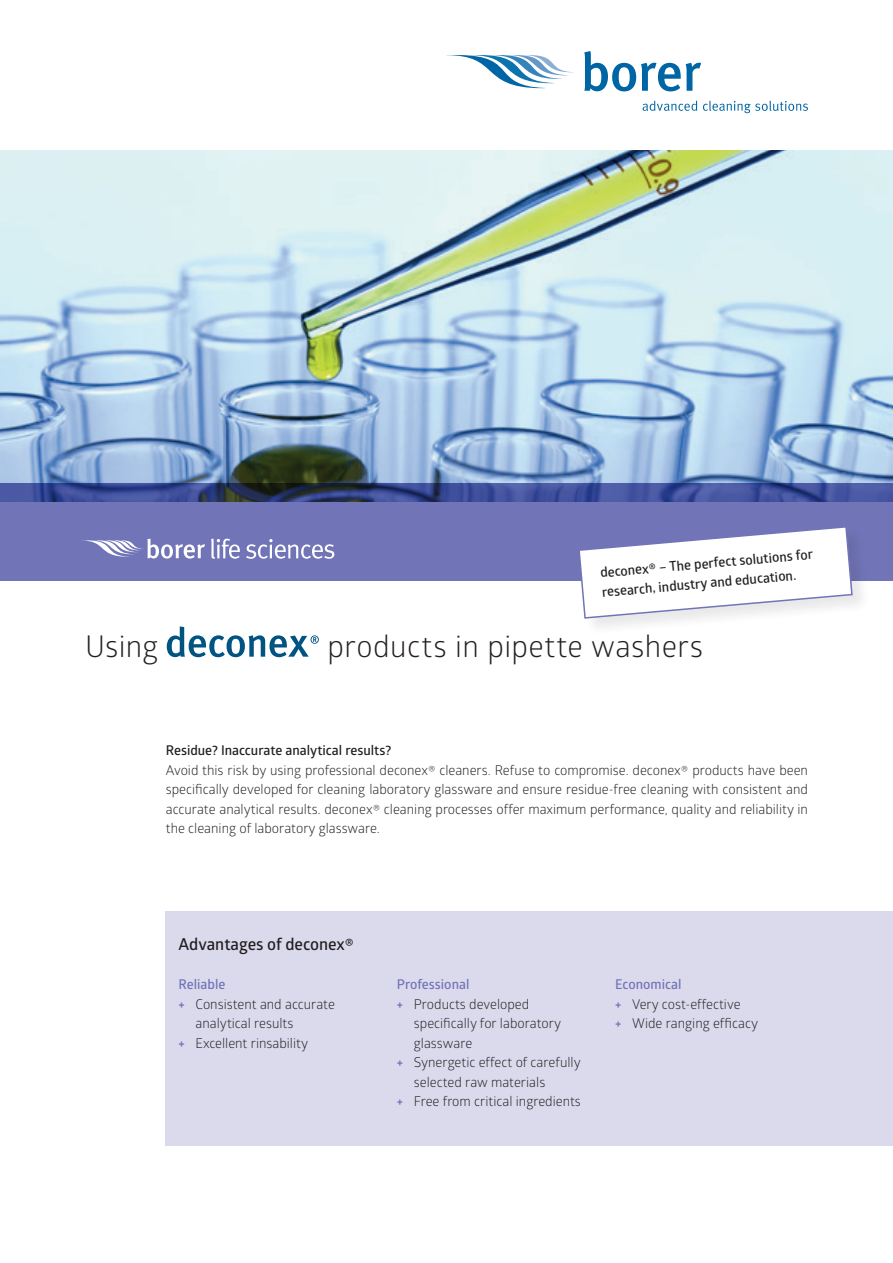
<style>
.page{position:relative;width:893px;height:1263px;background:#fff}
.page>*{position:absolute;margin:0;border:0;box-sizing:border-box;transform-origin:0 0}
.t1{font:30px "Glober";letter-spacing:.015em;color:#231f20}
.t2{font:600 16.5px "Glober";color:#231f20}
.t3{font:13.5px/19.5px "Glober";color:#231f20;text-align:justify}
.t4{font:600 13.5px/19.5px "Glober";color:#231f20}
.t5{font:600 13.5px "Glober";color:#7174b7}
.s1{font-weight:700;color:#7174b7}
.s2{font-weight:600;color:#7174b7}
</style>
<div class="page">
<img style="left:0;top:150px;width:893px;height:333px">
<svg style="left:0;top:483px;width:893px;height:97px;background:#6268ab"></svg>
<div style="left:166px;top:911px;width:727px;height:234px;background:#dbdaed"></div>
<svg style="left:446px;top:55px;width:128px;height:33px"></svg>
<svg style="left:584px;top:51px;width:117px;height:40px"></svg>
<svg style="left:643px;top:101px;width:165px;height:12px"></svg>
<svg style="left:81px;top:539px;width:124px;height:20px"></svg>
<svg style="left:211px;top:539px;width:29px;height:20px"></svg>
<svg style="left:246px;top:539px;width:88px;height:20px"></svg>
<svg style="left:167px;top:626px;width:152px;height:31px"></svg>
<div style="left:578px;top:526px;width:293px;height:111px;background:#231f20;opacity:.1"></div>
<svg style="left:577px;top:525px;width:276px;height:94px"></svg>
<p class="t4" style="left:599px;top:562px;width:215px;rotate:-5deg">deconex® – The perfect solutions for research, industry and education.</p>
<h1 class="t1" style="left:85px;top:626px;width:75px">Using</h1>
<h1 class="t1" style="left:327px;top:626px;width:377px">products in pipette washers</h1>
<p class="t4" style="left:166px;top:740px;width:227px">Residue? Inaccurate analytical results?</p>
<p class="t3" style="left:166px;top:760px;width:644px">Avoid this risk by using professional deconex® cleaners. Refuse to compromise. deconex® products have been specifically developed for cleaning laboratory glassware and ensure residue-free cleaning with consistent and accurate analytical results. deconex® cleaning processes offer maximum performance, quality and reliability in the cleaning of laboratory glassware.</p>
<p class="t2" style="left:179px;top:933px;width:177px">Advantages of deconex®</p>
<p class="t5" style="left:179px;top:975px;width:48px">Reliable</p>
<p class="t3" style="left:179px;top:993px;width:158px"><span class="s1">+</span> Consistent and accurate</p>
<p class="t3" style="left:196px;top:1013px;width:99px">analytical results</p>
<p class="t3" style="left:179px;top:1032px;width:131px"><span class="s1">+</span> Excellent rinsability</p>
<p class="t5" style="left:397px;top:975px;width:74px">Professional</p>
<p class="t3" style="left:397px;top:993px;width:134px"><span class="s1">+</span> Products developed</p>
<p class="t3" style="left:414px;top:1013px;width:149px">specifically for laboratory</p>
<p class="t3" style="left:414px;top:1032px;width:60px">glassware</p>
<p class="t3" style="left:397px;top:1052px;width:185px"><span class="s1">+</span> Synergetic effect of carefully</p>
<p class="t3" style="left:414px;top:1071px;width:133px">selected raw materials</p>
<p class="t3" style="left:397px;top:1091px;width:185px"><span class="s1">+</span> Free from critical ingredients</p>
<p class="t3" style="left:615px;top:974px;width:144px;text-align:left"><span class="s2">Economical<br></span><span class="s1">+</span> Very cost-effective<br><span class="s1">+</span> Wide ranging efficacy</p>
</div>
